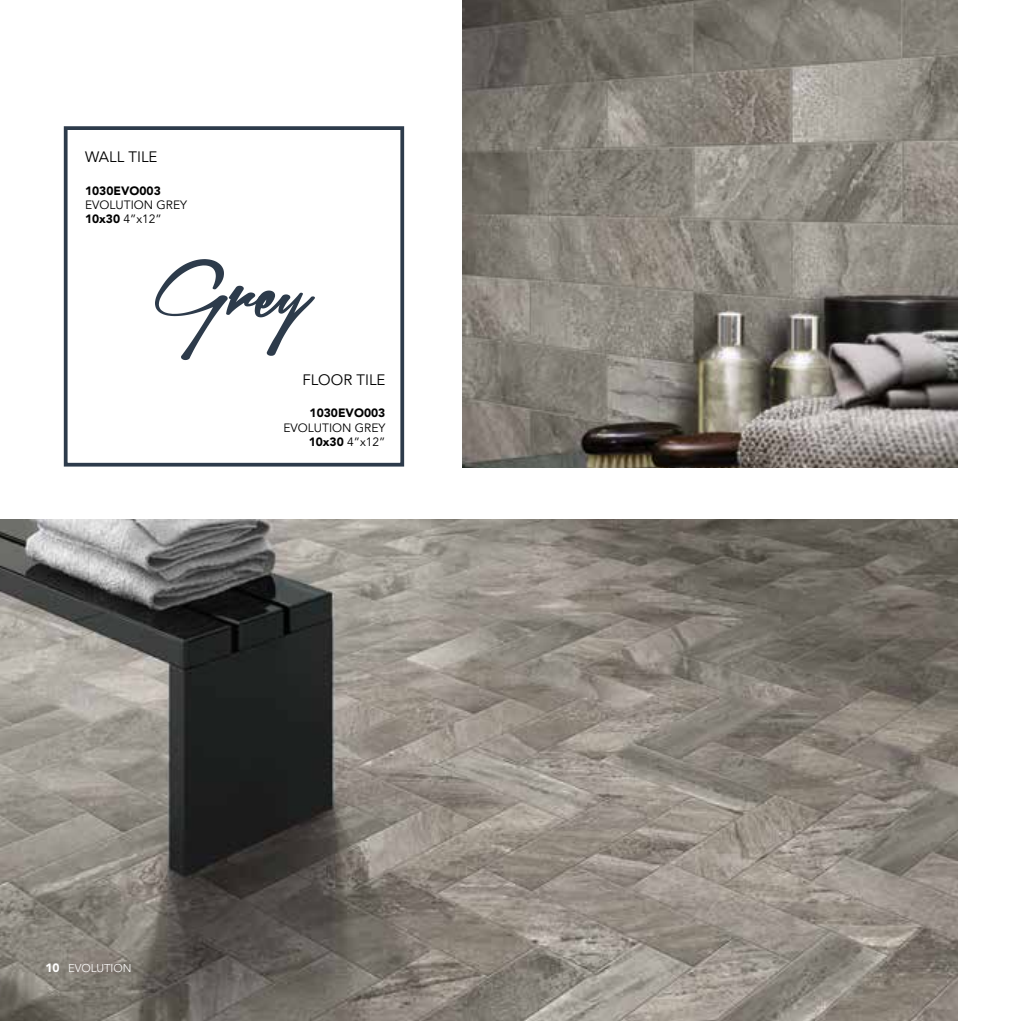
<style>
.page{position:relative;width:1021px;height:1021px;background:#fff}
.page>*{position:absolute;margin:0;border:0;box-sizing:border-box;transform-origin:0 0}
.t1{font:45px "Xtreem Fat Demo";color:#2d3b4b;scale:1.5 1}
.t2{font:15px "Avenir LT Std";color:#000}
.t3{font:12px/14.4px "Avenir LT Std";color:#000}
.t4{font:900 12px "Avenir LT Std";color:#000}
.t5{font:300 11.25px "Avenir LT Std";color:#fff}
.s1{font-weight:900}
.s2{font-weight:900;font-size:12px}
</style>
<div class="page">
<img style="left:0;top:519px;width:957px;height:501px">
<img style="left:462px;top:0;width:495px;height:468px">
<div style="left:64px;top:126px;width:340px;height:340px;border:4px solid #2d3b4b"></div>
<p class="t2" style="left:85px;top:148px;width:74px">WALL TILE</p>
<p class="t4" style="left:85px;top:183px;width:77px">1030EVO003</p>
<p class="t3" style="left:85px;top:198px;width:103px">EVOLUTION GREY<br><span class="s1">10x30</span> 4”x12”</p>
<h1 class="t1" style="left:155px;top:271px;width:107px">Grey</h1>
<p class="t2" style="left:302px;top:371px;width:84px">FLOOR TILE</p>
<p class="t4" style="left:309px;top:406px;width:77px">1030EVO003</p>
<p class="t3" style="left:283px;top:421px;width:103px;text-align:right">EVOLUTION GREY<br><span class="s1">10x30</span> 4”x12”</p>
<p class="t5" style="left:45px;top:961px;width:88px"><span class="s2">10</span> EVOLUTION</p>
</div>
